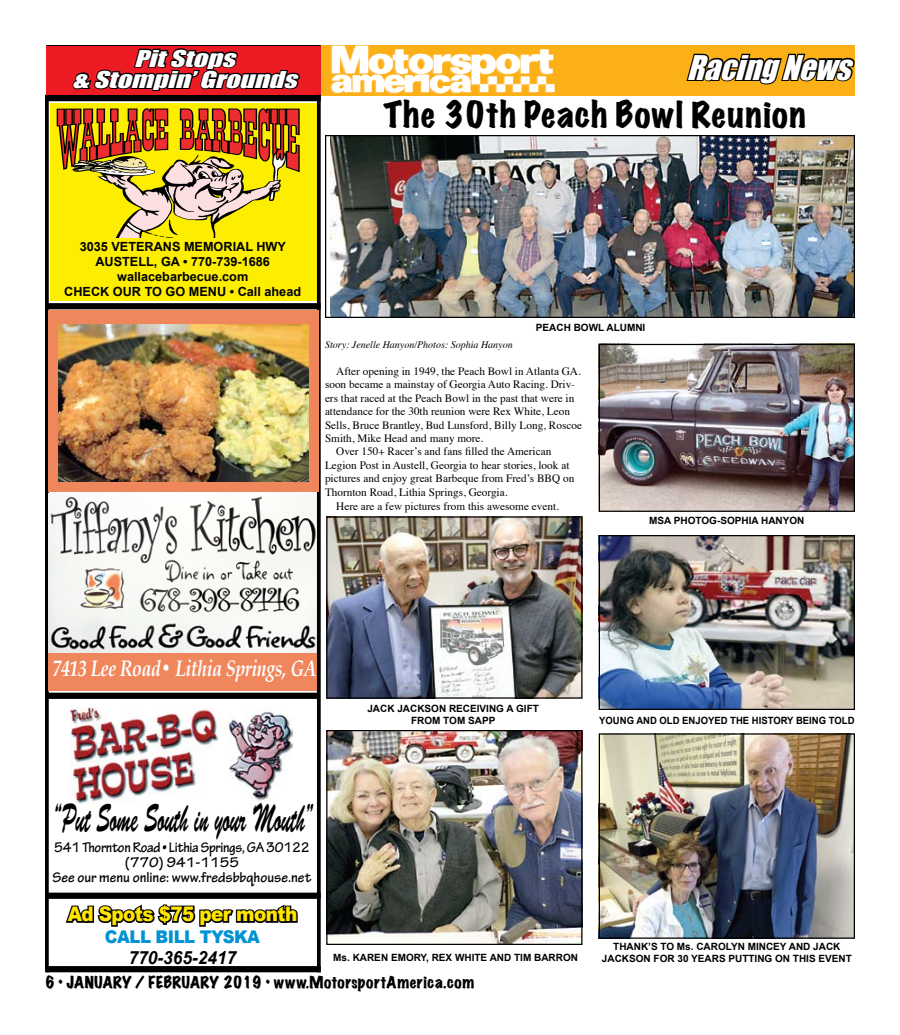
<style>
.page{position:relative;width:900px;height:1035px;background:#fff}
.page>*{position:absolute;margin:0;border:0;box-sizing:border-box;transform-origin:0 0}
.t1{font:39.75px "Brush Script Std";letter-spacing:-.01em;color:#000;scale:.49 1}
.t2{font:expanded 32.5px "Marker Felt";letter-spacing:.04em;color:#000}
.t3{font:italic 31.25px "Impact";color:#fff}
.t4{font:italic 700 22.38px "Palatino";letter-spacing:-.02em;color:#fff;scale:.79 1}
.t5{font:italic 21.25px/21.2px "Impact";color:#fff;text-align:center;scale:1.32 1}
.t6{font:900 20px "Arial";letter-spacing:-.03em;color:#ffe500;scale:.92 1}
.t7{font:italic 700 18.12px "Arial";color:#000;scale:.95 1}
.t8{font:900 17.5px "Arial";letter-spacing:-.03em;color:#0093d4;scale:.94 1}
.t9{font:700 15px/15px "Tekton Pro";letter-spacing:-.005em;color:#000;text-align:center;scale:.9 1}
.t10{font:expanded 15px "Marker Felt";letter-spacing:.03em;color:#000}
.t11{font:700 12.62px/15.1px "Arial";color:#000;text-align:center}
.t12{font:11.25px "Times";color:#000}
.t13{font:700 10px/12px "Arial";color:#000;text-align:center}
.t14{font:italic 10px "Times";color:#000}
.t15{font:700 10px "Arial";color:#000;scale:.95 1}
</style>
<div class="page">
<div style="left:320px;top:45px;width:535px;height:51px;background:#fcb017"></div>
<svg style="left:686px;top:53px;width:169px;height:32px"></svg>
<img style="left:330px;top:45px;width:225px;height:49px">
<div style="left:46px;top:966px;width:275px;height:6px;background:#000"></div>
<svg style="left:45px;top:95px;width:4px;height:877px;background:#141514"></svg>
<div style="left:46px;top:45px;width:275px;height:6px;background:#000"></div>
<div style="left:50px;top:104px;width:267px;height:197px;background:#fdee00"></div>
<svg style="left:56px;top:108px;width:244px;height:130px"></svg>
<div style="left:46px;top:46px;width:275px;height:50px;background:#ed1c24"></div>
<svg style="left:72px;top:48px;width:228px;height:43px"></svg>
<img style="left:71px;top:708px;width:221px;height:95px">
<div style="left:48px;top:653px;width:271px;height:38px;background:#ef865c"></div>
<img style="left:49px;top:494px;width:268px;height:159px">
<div style="left:46px;top:893px;width:275px;height:6px;background:#000"></div>
<svg style="left:65px;top:904px;width:233px;height:23px"></svg>
<div style="left:46px;top:693px;width:271px;height:6px;background:#000"></div>
<div style="left:46px;top:95px;width:275px;height:6px;background:#000"></div>
<div style="left:46px;top:303px;width:275px;height:6px;background:#000"></div>
<svg style="left:317px;top:95px;width:4px;height:877px;background:#1f1a17"></svg>
<div style="left:48px;top:310px;width:270px;height:182px;background:#ef865c"></div>
<img style="left:58px;top:325px;width:251px;height:156px">
<img style="left:601px;top:346px;width:252px;height:164px">
<div style="left:599px;top:344px;width:256px;height:168px;border:1px solid #000"></div>
<img style="left:330px;top:137px;width:523px;height:179px">
<div style="left:325px;top:135px;width:530px;height:183px;border:1px solid #000"></div>
<img style="left:601px;top:537px;width:252px;height:171px">
<div style="left:599px;top:535px;width:256px;height:175px;border:1px solid #000"></div>
<img style="left:328px;top:518px;width:252px;height:179px">
<div style="left:326px;top:516px;width:256px;height:183px;border:1px solid #000"></div>
<img style="left:328px;top:730px;width:255px;height:215px">
<div style="left:326px;top:730px;width:256px;height:215px;border:1px solid #000"></div>
<img style="left:601px;top:735px;width:252px;height:202px">
<div style="left:599px;top:733px;width:256px;height:206px;border:1px solid #000"></div>
<h3 class="t5" style="left:72px;top:47px;width:178px">PitStops<br>&amp; Stompin’Grounds</h3>
<h3 class="t3" style="left:687px;top:43px;width:177px">RacingNews</h3>
<h2 class="t2" style="left:384px;top:89px;width:424px">The 30th Peach Bowl Reunion</h2>
<p class="t11" style="left:64px;top:239px;width:238px">3035 VETERANS MEMORIAL HWY<br>AUSTELL, GA • 770-739-1686 wallacebarbecue.com<br>CHECK OUR TO GO MENU • Call ahead</p>
<p class="t13" style="left:536px;top:322px;width:111px">PEACH BOWL ALUMNI</p>
<p class="t14" style="left:325px;top:335px;width:189px">Story: Jenelle Hanyon/Photos: Sophia Hanyon</p>
<p class="t12" style="left:336px;top:360px;width:246px">After opening in 1949, the Peach Bowl in Atlanta GA.</p>
<p class="t12" style="left:325px;top:374px;width:252px">soon became a mainstay of Georgia Auto Racing. Driv-</p>
<p class="t12" style="left:325px;top:387px;width:251px">ers that raced at the Peach Bowl in the past that were in</p>
<p class="t12" style="left:325px;top:401px;width:247px">attendance for the 30th reunion were Rex White, Leon</p>
<p class="t12" style="left:325px;top:414px;width:259px">Sells, Bruce Brantley, Bud Lunsford, Billy Long, Roscoe</p>
<p class="t12" style="left:325px;top:428px;width:160px">Smith, Mike Head and many more.</p>
<p class="t12" style="left:336px;top:441px;width:217px">Over 150+ Racer’s and fans filled the American</p>
<p class="t12" style="left:325px;top:455px;width:246px">Legion Post in Austell, Georgia to hear stories, look at</p>
<p class="t12" style="left:325px;top:468px;width:251px">pictures and enjoy great Barbeque from Fred’s BBQ on</p>
<p class="t12" style="left:325px;top:482px;width:184px">Thornton Road, Lithia Springs, Georgia.</p>
<p class="t12" style="left:336px;top:495px;width:224px">Here are a few pictures from this awesome event.</p>
<p class="t13" style="left:649px;top:514px;width:157px">MSA PHOTOG-SOPHIA HANYON</p>
<h3 class="t4" style="left:53px;top:650px;width:335px">7413 Lee Road• Lithia Springs, GA</h3>
<p class="t13" style="left:367px;top:703px;width:173px">JACK JACKSON RECEIVING A GIFT<br>FROM TOM SAPP</p>
<p class="t15" style="left:599px;top:713px;width:270px">YOUNG AND OLD ENJOYED THE HISTORY BEING TOLD</p>
<h1 class="t1" style="left:53px;top:796px;width:535px">“Put Some South in your Mouth”</h1>
<h3 class="t9" style="left:53px;top:840px;width:289px">541 Thornton Road • Lithia Springs, GA 30122 (770) 941-1155<br>See our menu online: www.fredsbbqhouse.net</h3>
<h3 class="t6" style="left:68px;top:900px;width:251px">Ad Spots $75 per month</h3>
<h3 class="t8" style="left:105px;top:924px;width:166px">CALL BILL TYSKA</h3>
<h3 class="t7" style="left:129px;top:946px;width:115px">770-365-2417</h3>
<p class="t13" style="left:333px;top:952px;width:246px">Ms. KAREN EMORY, REX WHITE AND TIM BARRON</p>
<p class="t13" style="left:602px;top:941px;width:251px">THANK’S TO Ms. CAROLYN MINCEY AND JACK<br>JACKSON FOR 30 YEARS PUTTING ON THIS EVENT</p>
<h3 class="t10" style="left:45px;top:970px;width:431px">6 • JANUARY / FEBRUARY 2019 • www.MotorsportAmerica.com</h3>
</div>
